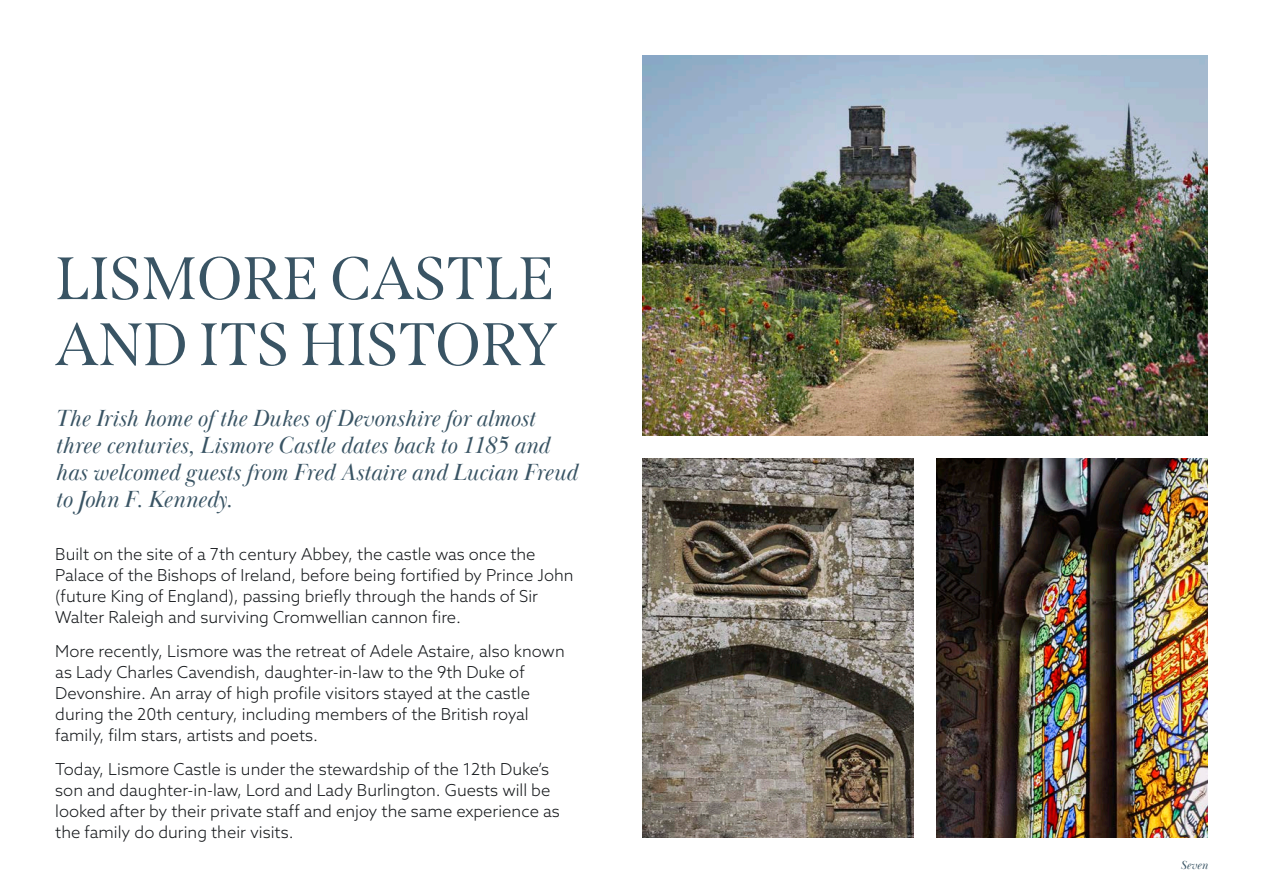
<style>
.page{position:relative;width:1263px;height:893px;background:#fff}
.page>*{position:absolute;margin:0;border:0;box-sizing:border-box;transform-origin:0 0}
.t1{font:60px/66px "Span";color:#395464}
.t2{font:italic 24px/27px "Baskerville Display PT";color:#395464}
.t3{font:300 16.5px/21px "Azo Sans";color:#14171a}
.t4{font:italic 12px "Baskerville Display PT";letter-spacing:.005em;color:#395464}
</style>
<div class="page">
<img style="left:642px;top:458px;width:272px;height:380px">
<img style="left:936px;top:458px;width:271px;height:380px">
<img style="left:642px;top:55px;width:565px;height:381px">
<p class="t1" style="left:55px;top:246px;width:503px">LISMORE CASTLE<br>AND ITS HISTORY</p>
<p class="t2" style="left:55px;top:406px;width:523px">The Irish home of the Dukes of Devonshire for almost three centuries, Lismore Castle dates back to 1185 and has welcomed guests from Fred Astaire and Lucian Freud to John F. Kennedy.</p>
<p class="t3" style="left:55px;top:544px;width:520px">Built on the site of a 7th century Abbey, the castle was once the Palace of the Bishops of Ireland, before being fortified by Prince John (future King of England), passing briefly through the hands of Sir Walter Raleigh and surviving Cromwellian cannon fire.</p>
<p class="t3" style="left:55px;top:640px;width:511px">More recently, Lismore was the retreat of Adele Astaire, also known as Lady Charles Cavendish, daughter-in-law to the 9th Duke of Devonshire. An array of high profile visitors stayed at the castle during the 20th century, including members of the British royal family, film stars, artists and poets.</p>
<p class="t3" style="left:55px;top:758px;width:506px">Today, Lismore Castle is under the stewardship of the 12th Duke’s son and daughter-in-law, Lord and Lady Burlington. Guests will be looked after by their private staff and enjoy the same experience as the family do during their visits.</p>
<p class="t4" style="left:1180px;top:858px;width:29px">Seven</p>
</div>
